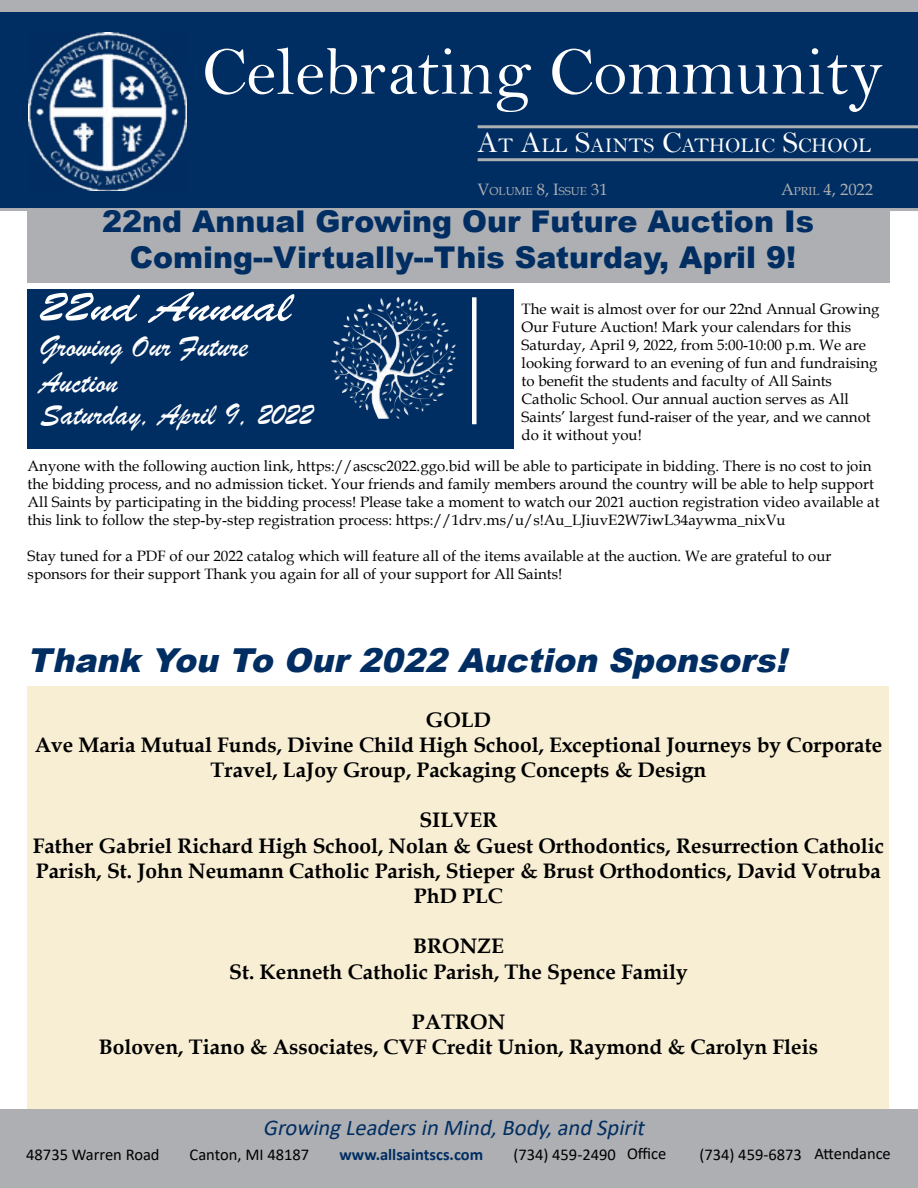
<style>
.page{position:relative;width:918px;height:1188px;background:#fff}
.page>*{position:absolute;margin:0;border:0;box-sizing:border-box;transform-origin:0 0}
.t1{font:69px "Bell";color:#fff}
.t2{font:45px "Brush Script";color:#fff;scale:1.3 1}
.t3{font:italic 900 33px "Arial";color:#002d62}
.t4{font:31.5px/36px "Brush Script";color:#fff}
.t5{font:900 30px/36px "Arial";color:#002d62;text-align:center}
.t6{font:italic 22.5px "Calibri";color:#002d62}
.t7{font:700 21px/25.2px "Book Antiqua";color:#000;text-align:center}
.t8{font:21px "Bell";color:#fff}
.t9{font:16.5px "Calibri";color:#000}
.t10{font:700 16.5px "Calibri";color:#002d62}
.t11{font:16.5px "Book Antiqua";color:#adafb2}
.t12{font:15px/18px "Book Antiqua";color:#000}
.t13{font:11.55px "Book Antiqua";color:#adafb2}
.s1{font-size:30px}
.s2{font-size:11.55px}
.s3{font-size:16.5px}
</style>
<div class="page">
<div style="left:0;top:1109px;width:918px;height:79px;background:#adafb2"></div>
<div style="left:0;top:11px;width:918px;height:200px;background:#002d62"></div>
<hr style="left:478px;top:125px;width:440px;height:3px;background:#adafb2">
<hr style="left:478px;top:158px;width:440px;height:3px;background:#adafb2">
<img style="left:28px;top:32px;width:158px;height:158px">
<div style="left:0;top:0;width:918px;height:11px;background:#adafb2"></div>
<div style="left:28px;top:686px;width:861px;height:423px;background:#f7eed4"></div>
<div style="left:27px;top:211px;width:862px;height:72px;background:#adafb2"></div>
<div style="left:27px;top:289px;width:486px;height:159px;background:#002d62"></div>
<img style="left:368px;top:297px;width:55px;height:35px">
<div style="left:472px;top:297px;width:5px;height:127px;background:#fff"></div>
<h1 class="t1" style="left:202px;top:31px;width:683px">Celebrating Community</h1>
<h3 class="t8" style="left:478px;top:133px;width:395px"><span class="s1">A</span>T <span class="s1">A</span>LL <span class="s1">S</span>AINTS <span class="s1">C</span>ATHOLIC <span class="s1">S</span>CHOOL</h3>
<p class="t11" style="left:781px;top:178px;width:94px">A<span class="s2">PRIL</span> 4, 2022</p>
<p class="t13" style="left:478px;top:183px;width:131px"><span class="s3">V</span>OLUME <span class="s3">8, I</span>SSUE <span class="s3">31</span></p>
<h3 class="t5" style="left:102px;top:203px;width:713px">22nd Annual Growing Our Future Auction Is<br>Coming--Virtually--This Saturday, April 9!</h3>
<h2 class="t2" style="left:40px;top:279px;width:195px">22nd Annual</h2>
<h3 class="t4" style="left:40px;top:329px;width:210px">Growing Our Future<br>Auction</h3>
<h3 class="t4" style="left:40px;top:397px;width:274px">Saturday, April 9, 2022</h3>
<p class="t12" style="left:522px;top:299px;width:359px">The wait is almost over for our 22nd Annual Growing Our Future Auction! Mark your calendars for this Saturday, April 9, 2022, from 5:00-10:00 p.m. We are looking forward to an evening of fun and fundraising to benefit the students and faculty of All Saints Catholic School. Our annual auction serves as All Saints’ largest fund-raiser of the year, and we cannot do it without you!</p>
<p class="t12" style="left:28px;top:457px;width:853px">Anyone with the following auction link, https://ascsc2022.ggo.bid will be able to participate in bidding. There is no cost to join the bidding process, and no admission ticket. Your friends and family members around the country will be able to help support All Saints by participating in the bidding process! Please take a moment to watch our 2021 auction registration video available at this link to follow the step-by-step registration process: https://1drv.ms/u/s!Au_LJiuvE2W7iwL34aywma_nixVu</p>
<p class="t12" style="left:28px;top:547px;width:805px">Stay tuned for a PDF of our 2022 catalog which will feature all of the items available at the auction. We are grateful to our sponsors for their support Thank you again for all of your support for All Saints!</p>
<h3 class="t3" style="left:27px;top:636px;width:770px">Thank You To Our2022 Auction Sponsors!</h3>
<h3 class="t7" style="left:35px;top:707px;width:849px">GOLD<br>Ave Maria Mutual Funds, Divine Child High School, Exceptional Journeys by Corporate<br>Travel, LaJoy Group, Packaging Concepts &amp; Design</h3>
<h3 class="t7" style="left:33px;top:808px;width:853px">SILVER<br>Father Gabriel Richard High School, Nolan &amp; Guest Orthodontics, Resurrection Catholic Parish, St. John Neumann Catholic Parish, Stieper &amp; Brust Orthodontics, David Votruba PhD PLC</h3>
<h3 class="t7" style="left:229px;top:934px;width:460px">BRONZE<br>St. Kenneth Catholic Parish, The Spence Family</h3>
<h3 class="t7" style="left:99px;top:1009px;width:721px">PATRON<br>Boloven, Tiano &amp; Associates, CVF Credit Union, Raymond &amp; Carolyn Fleis</h3>
<h3 class="t6" style="left:263px;top:1112px;width:389px">GrowingLeadersin Mind,Body,and Spirit</h3>
<p class="t9" style="left:26px;top:1143px;width:135px">48735 Warren Road</p>
<p class="t9" style="left:190px;top:1143px;width:121px">Canton, MI 48187</p>
<p class="t10" style="left:340px;top:1143px;width:145px">www.allsaintscs.com</p>
<p class="t9" style="left:513px;top:1143px;width:155px">(734) 459-2490 Office</p>
<p class="t9" style="left:699px;top:1143px;width:193px">(734) 459-6873 Attendance</p>
</div>
